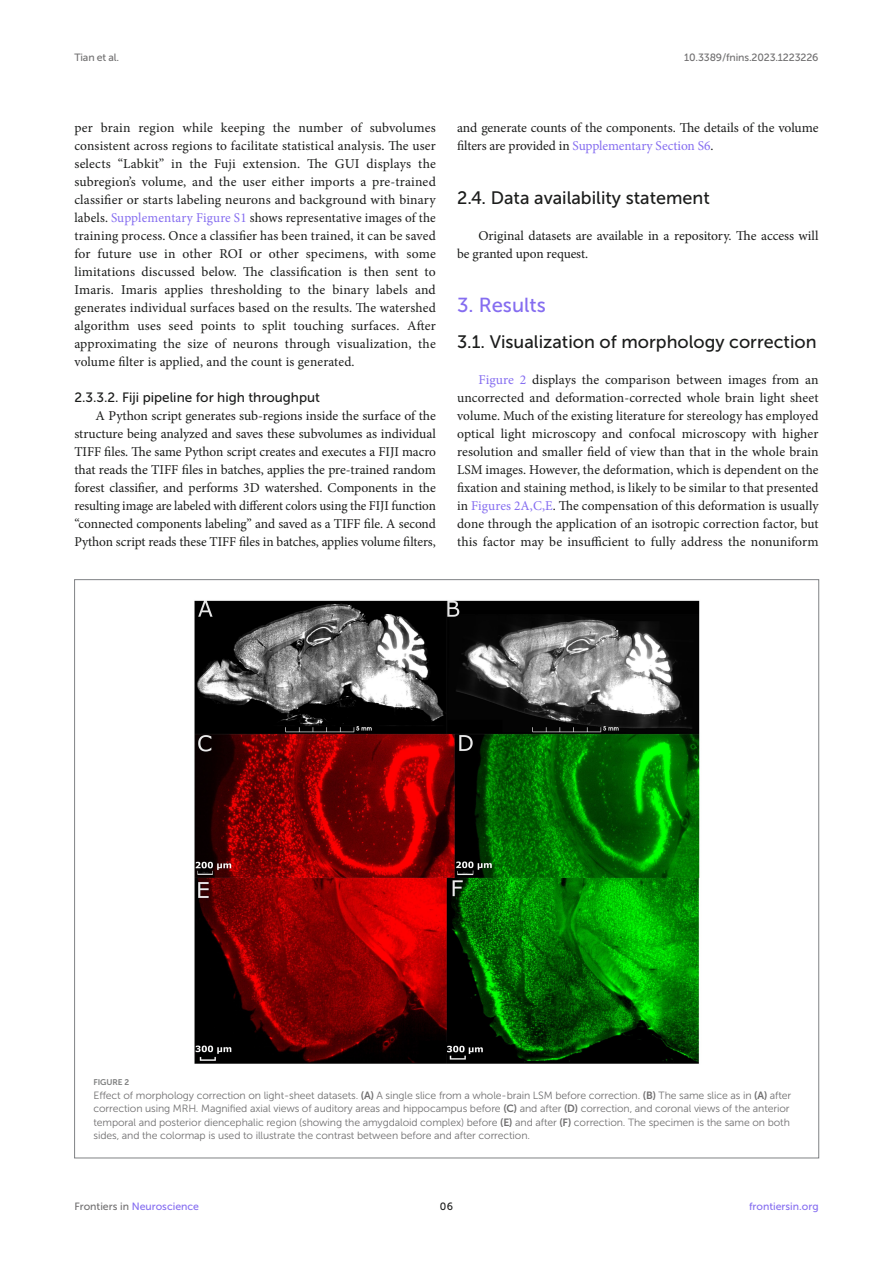
<style>
.page{position:relative;width:893px;height:1263px;background:#fff}
.page>*{position:absolute;margin:0;border:0;box-sizing:border-box;transform-origin:0 0}
.HEAD_1{font:20.25px "Museo Sans 500";color:#856df0}
.HEAD_2_after_HEAD_1{font:18px "Museo Sans 500";color:#1b1c1b}
.HEAD_2{font:18px "Museo Sans 500";color:#1b1c1b}
.TEXT_FLUSH{font:13.5px/18px "Minion Pro";letter-spacing:-.005em;color:#1b1c1b;text-align:justify}
.HEAD_4{font:13.5px "Museo Sans 500";color:#1b1c1b}
.FIG_LEG{font:10.5px/13.5px "Museo Sans 300";letter-spacing:-.01em;color:#706f70}
.t1{font:10.5px "Museo Sans 500";color:#856df0}
.t2{font:10.5px "Museo Sans 500";letter-spacing:-.015em;color:#706f70}
.t3{font:10.5px "Museo Sans 500";color:#1b1c1b}
.FIG_HD{font:8.25px "Museo Sans 700";letter-spacing:-.01em;color:#7e7f7f}
.s1{color:#856df0}
.s2{font-family:"Museo Sans 700"}
.s3{color:#706f70}
</style>
<div class="page">
<img style="left:194px;top:600px;width:506px;height:464px">
<p class="t2" style="left:74px;top:51px;width:46px">Tian et al.</p>
<p class="t2" style="left:684px;top:51px;width:136px">10.3389/fnins.2023.1223226</p>
<p class="TEXT_FLUSH" style="left:74px;top:119px;width:363px">per brain region while keeping the number of subvolumes consistent across regions to facilitate statistical analysis. The user selects “Labkit” in the Fuji extension. The GUI displays the subregion’s volume, and the user either imports a pre-trained classifier or starts labeling neurons and background with binary labels. <span class="s1">Supplementary Figure S1</span> shows representative images of the</p>
<p class="TEXT_FLUSH" style="left:74px;top:227px;width:363px">training process. Once a classifier has been trained, it can be saved for future use in other ROI or other specimens, with some limitations discussed below. The classification is then sent to Imaris. Imaris applies thresholding to the binary labels and generates individual surfaces based on the results. The watershed algorithm uses seed points to split touching surfaces. After approximating the size of neurons through visualization, the volume filter is applied, and the count is generated.</p>
<p class="HEAD_4" style="left:74px;top:390px;width:247px">2.3.3.2. Fiji pipeline for high throughput</p>
<p class="TEXT_FLUSH" style="left:74px;top:407px;width:363px;text-indent:21px">A Python script generates sub-regions inside the surface of the structure being analyzed and saves these subvolumes as individual TIFF files. The same Python script creates and executes a FIJI macro that reads the TIFF files in batches, applies the pre-trained random forest classifier, and performs 3D watershed. Components in the resulting image are labeled with different colors using the FIJI function “connected components labeling” and saved as a TIFF file. A second Python script reads these TIFF files in batches, applies volume filters,</p>
<p class="TEXT_FLUSH" style="left:457px;top:119px;width:363px">and generate counts of the components. The details of the volume filters are provided in <span class="s1">Supplementary Section S6</span>.</p>
<p class="HEAD_2" style="left:457px;top:188px;width:254px">2.4. Data availability statement</p>
<p class="TEXT_FLUSH" style="left:457px;top:227px;width:363px;text-indent:21px">Original datasets are available in a repository. The access will be granted upon request.</p>
<p class="HEAD_1" style="left:457px;top:294px;width:90px">3. Results</p>
<p class="HEAD_2_after_HEAD_1" style="left:457px;top:332px;width:361px">3.1. Visualization of morphology correction</p>
<p class="TEXT_FLUSH" style="left:457px;top:371px;width:363px;text-indent:21px"><span class="s1">Figure 2</span> displays the comparison between images from an uncorrected and deformation-corrected whole brain light sheet volume. Much of the existing literature for stereology has employed optical light microscopy and confocal microscopy with higher resolution and smaller field of view than that in the whole brain LSM images. However, the deformation, which is dependent on the fixation and staining method, is likely to be similar to that presented in <span class="s1">Figures 2A,C,E</span>. The compensation of this deformation is usually done through the application of an isotropic correction factor, but this factor may be insufficient to fully address the nonuniform</p>
<p class="FIG_HD" style="left:94px;top:1077px;width:37px">FIGURE 2</p>
<p class="FIG_LEG" style="left:94px;top:1088px;width:699px">Effect of morphology correction on light-sheet datasets. <span class="s2">(A)</span> A single slice from a whole-brain LSM before correction. <span class="s2">(B)</span> The same slice as in <span class="s2">(A)</span> after correction using MRH. Magnified axial views of auditory areas and hippocampus before <span class="s2">(C)</span> and after <span class="s2">(D)</span> correction, and coronal views of the anterior temporal and posterior diencephalic region (showing the amygdaloid complex) before <span class="s2">(E)</span> and after <span class="s2">(F)</span> correction. The specimen is the same on both sides, and the colormap is used to illustrate the contrast between before and after correction.</p>
<p class="t1" style="left:74px;top:1200px;width:126px"><span class="s3">Frontiers in</span> Neuroscience</p>
<p class="t3" style="left:440px;top:1200px;width:15px">06</p>
<p class="t1" style="left:749px;top:1200px;width:71px">frontiersin.org</p>
</div>
